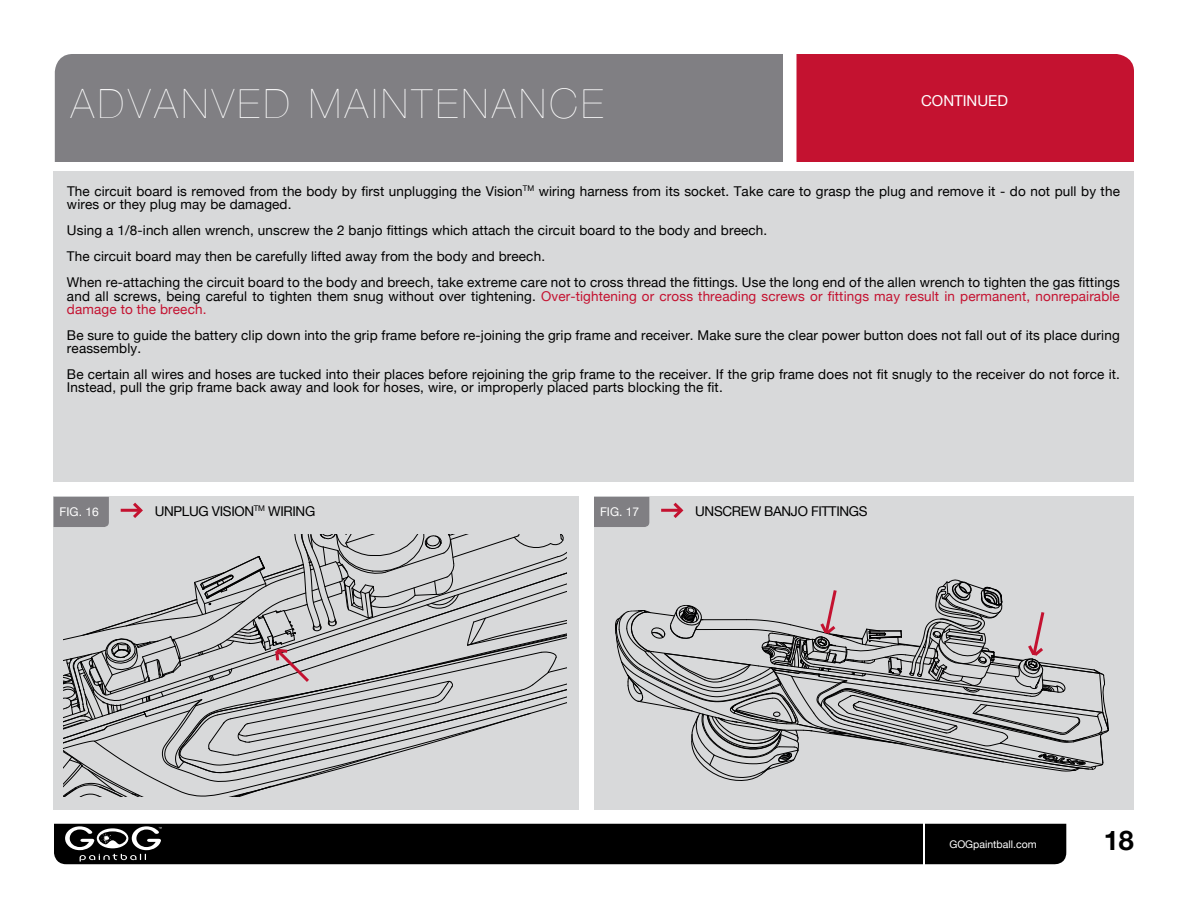
<style>
.page{position:relative;width:1188px;height:918px;background:#fff}
.page>*{position:absolute;margin:0;border:0;box-sizing:border-box;transform-origin:0 0}
.t1{font:200 40.5px "Helvetica Neue";letter-spacing:.1em;color:#fff}
.t2{font:700 27px "Helvetica Neue";color:#000}
.t3{font:15px "Helvetica Neue";color:#fff}
.t4{font:13.5px/13px "Helvetica Neue";letter-spacing:.01em;color:#000}
.t5{font:13.5px/13px "Helvetica Neue";letter-spacing:.01em;color:#c41230}
.t6{font:13.5px "Helvetica Neue";letter-spacing:-.025em;color:#000}
.t7{font:12px "Helvetica Neue";color:#fff}
.t8{font:10.5px "Helvetica Neue";color:#fff}
.s1{color:#000}
</style>
<div class="page">
<div style="left:55px;top:54px;width:728px;height:108px;background:#807f83"></div>
<div style="left:796px;top:54px;width:338px;height:108px;background:#c41230"></div>
<div style="left:54px;top:824px;width:1012px;height:41px;background:#000"></div>
<div style="left:54px;top:171px;width:1080px;height:311px;background:#d8d9da"></div>
<div style="left:53px;top:497px;width:525px;height:313px;background:#d8d9da"></div>
<div style="left:54px;top:497px;width:55px;height:30px;background:#807f83"></div>
<svg style="left:130px;top:502px;width:13px;height:16px"></svg>
<hr style="left:121px;top:509px;width:20px;height:3px;background:#c41230">
<svg style="left:64px;top:535px;width:503px;height:262px"></svg>
<div style="left:594px;top:497px;width:540px;height:313px;background:#d8d9da"></div>
<div style="left:594px;top:497px;width:55px;height:30px;background:#807f83"></div>
<svg style="left:670px;top:502px;width:14px;height:16px"></svg>
<hr style="left:661px;top:509px;width:20px;height:3px;background:#c41230">
<svg style="left:615px;top:579px;width:494px;height:202px"></svg>
<h1 class="t1" style="left:71px;top:80px;width:534px">ADVANVED MAINTENANCE</h1>
<p class="t3" style="left:921px;top:92px;width:88px">CONTINUED</p>
<p class="t4" style="left:67px;top:184px;width:1054px">The circuit board is removed from the body by first unplugging the Vision<sup>TM</sup> wiring harness from its socket. Take care to grasp the plug and remove it - do not pull by the wires or they plug may be damaged.</p>
<p class="t4" style="left:67px;top:217px;width:1054px;line-height:26.2px">Using a 1/8-inch allen wrench, unscrew the 2 banjo fittings which attach the circuit board to the body and breech.<br>The circuit board may then be carefully lifted away from the body and breech.<br>When re-attaching the circuit board to the body and breech, take extreme care not to cross thread the fittings. Use the long end of the allen wrench to tighten the gas fittings</p>
<p class="t5" style="left:67px;top:289px;width:1054px"><span class="s1">and all screws, being careful to tighten them snug without over tightening.</span> Over-tightening or cross threading screws or fittings may result in permanent, nonrepairable damage to the breech.</p>
<p class="t4" style="left:67px;top:328px;width:1054px">Be sure to guide the battery clip down into the grip frame before re-joining the grip frame and receiver. Make sure the clear power button does not fall out of its place during reassembly.</p>
<p class="t4" style="left:67px;top:368px;width:1054px">Be certain all wires and hoses are tucked into their places before rejoining the grip frame to the receiver. If the grip frame does not fit snugly to the receiver do not force it.<br>Instead, pull the grip frame back away and look for hoses, wire, or improperly placed parts blocking the fit.</p>
<p class="t7" style="left:60px;top:505px;width:41px">FIG. 16</p>
<p class="t6" style="left:155px;top:503px;width:162px">UNPLUG VISION<sup>TM</sup> WIRING</p>
<p class="t7" style="left:600px;top:505px;width:41px">FIG. 17</p>
<p class="t6" style="left:695px;top:503px;width:174px">UNSCREW BANJO FITTINGS</p>
<p class="t8" style="left:949px;top:838px;width:89px">GOGpaintball.com</p>
<h2 class="t2" style="left:1104px;top:824px;width:32px">18</h2>
</div>
